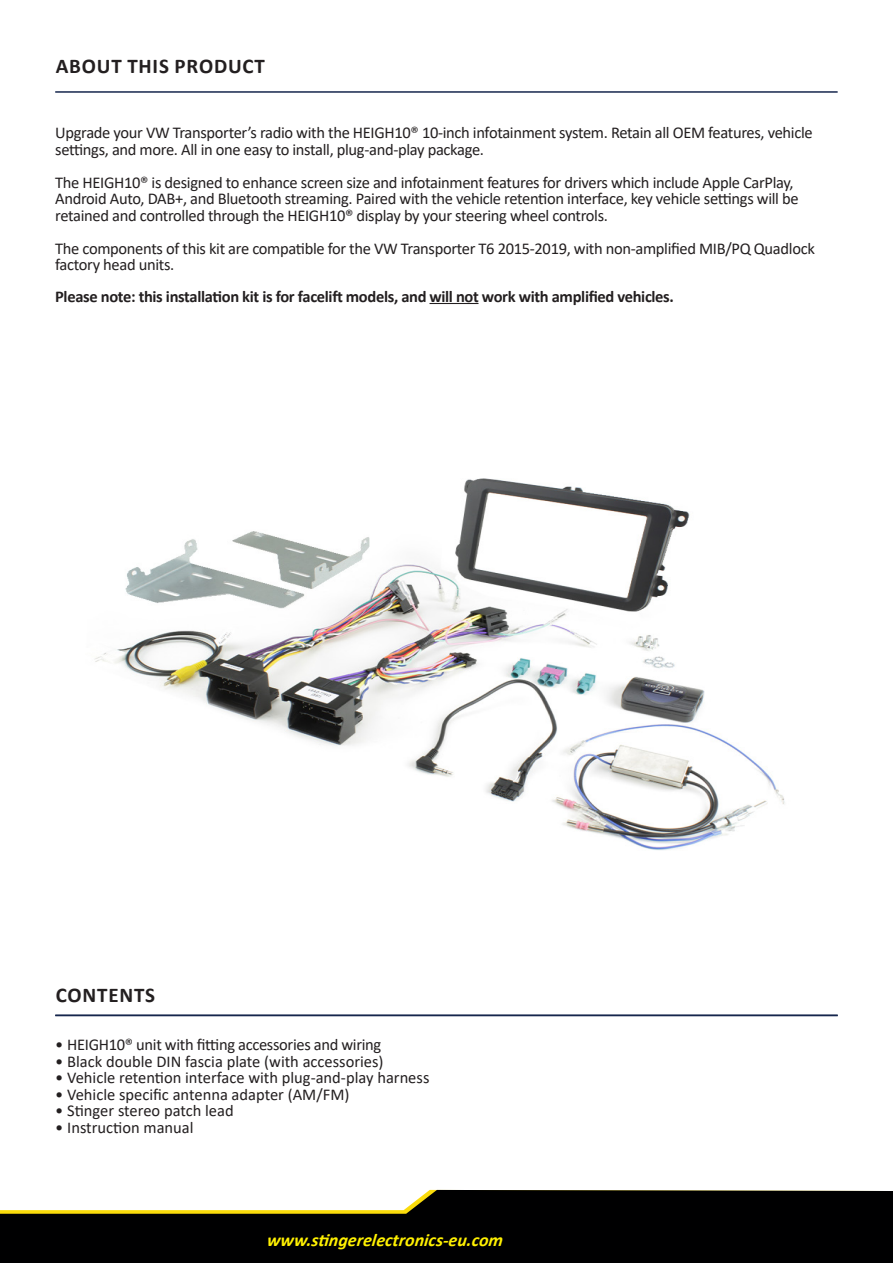
<style>
.page{position:relative;width:893px;height:1263px;background:#fff}
.page>*{position:absolute;margin:0;border:0;box-sizing:border-box;transform-origin:0 0}
.t1{font:700 21px "Calibri";letter-spacing:.04em;color:#231f20}
.t2{font:italic 700 18px "Calibri";color:#fff101}
.t3{font:16.5px/16.5px "Calibri";letter-spacing:-.02em;color:#231f20}
.t4{font:16.5px "Calibri";color:#231f20}
.t5{font:700 16.5px "Calibri";letter-spacing:-.02em;color:#231f20}
</style>
<div class="page">
<svg style="left:0;top:1190px;width:893px;height:73px;background:#272722"></svg>
<hr style="left:429px;top:303px;width:49px;height:1px;background:#231f20">
<hr style="left:55px;top:91px;width:783px;height:2px;background:#15264d">
<hr style="left:55px;top:1015px;width:783px;height:1px;background:#15264d">
<img style="left:94px;top:478px;width:691px;height:372px">
<p class="t1" style="left:56px;top:51px;width:211px">ABOUT THIS PRODUCT</p>
<p class="t3" style="left:55px;top:124px;width:759px">Upgrade your VW Transporter’s radio with the HEIGH10® 10-inch infotainment system. Retain all OEM features, vehicle settings, and more. All in one easy to install, plug-and-play package.</p>
<p class="t3" style="left:55px;top:173px;width:745px">The HEIGH10® is designed to enhance screen size and infotainment features for drivers which include Apple CarPlay,<br>Android Auto, DAB+, and Bluetooth streaming. Paired with the vehicle retention interface, key vehicle settings will be retained and controlled through the HEIGH10® display by your steering wheel controls.</p>
<p class="t3" style="left:55px;top:239px;width:761px">The components of this kit are compatible for the VW Transporter T6 2015-2019, with non-amplified MIB/PQ Quadlock factory head units.</p>
<p class="t5" style="left:55px;top:284px;width:620px">Please note: this installation kit is for facelift models, and will not work with amplified vehicles.</p>
<p class="t1" style="left:56px;top:980px;width:101px">CONTENTS</p>
<p class="t3" style="left:55px;top:1036px;width:328px">• HEIGH10® unit with fitting accessories and wiring</p>
<p class="t4" style="left:55px;top:1050px;width:330px">• Black double DIN fascia plate (with accessories)</p>
<p class="t4" style="left:55px;top:1066px;width:376px">• Vehicle retention interface with plug-and-play harness</p>
<p class="t4" style="left:55px;top:1083px;width:296px">• Vehicle specific antenna adapter (AM/FM)</p>
<p class="t4" style="left:55px;top:1099px;width:180px">• Stinger stereo patch lead</p>
<p class="t4" style="left:55px;top:1116px;width:140px">• Instruction manual</p>
<p class="t2" style="left:267px;top:1227px;width:239px">www.stingerelectronics-eu.com</p>
</div>
